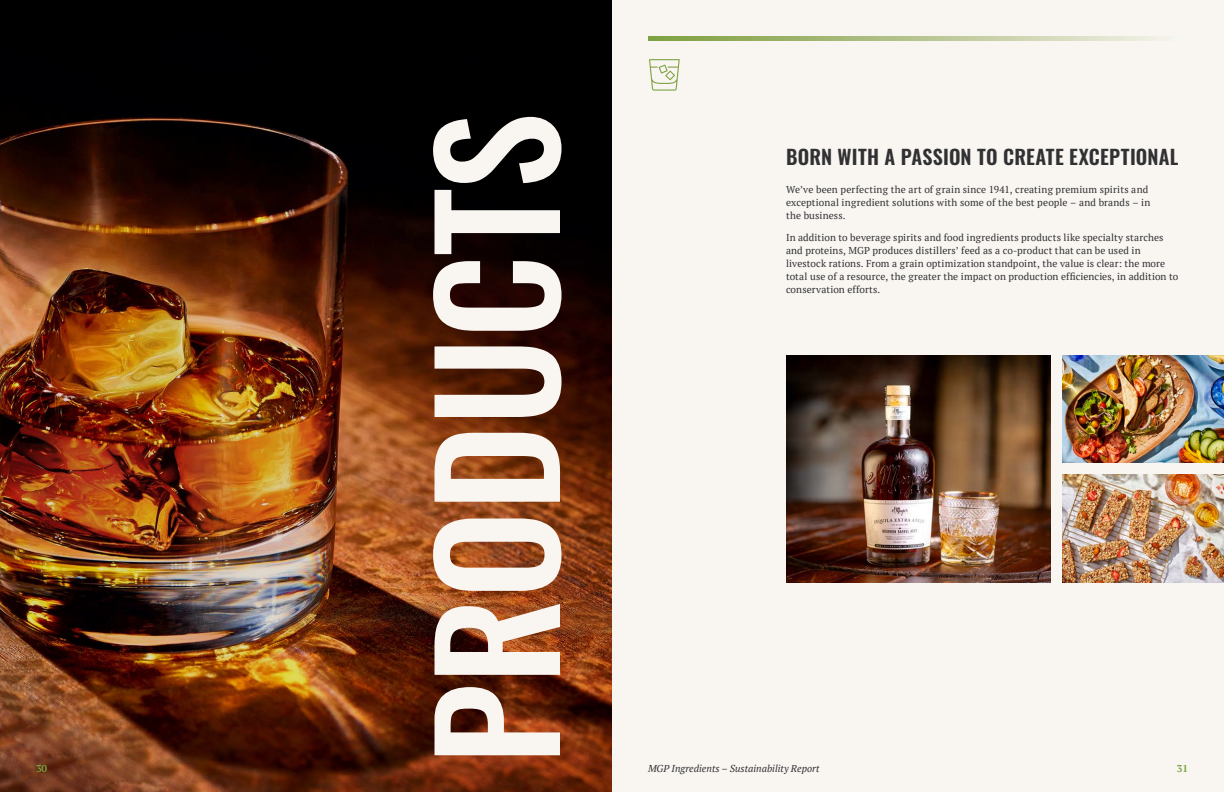
<style>
.page{position:relative;width:1224px;height:792px;background:#fff}
.page>*{position:absolute;margin:0;border:0;box-sizing:border-box;transform-origin:0 0}
.t1{font:500 155px "Oswald";color:#f9f6f2}
.t2{font:600 20px "Oswald";letter-spacing:.01em;color:#313133}
.t3{font:10px/13px "PT Serif";letter-spacing:.01em;color:#313133}
.t4{font:italic 10px "PT Serif";color:#313133}
.t5{font:700 10px "PT Serif";color:#7ea142}
</style>
<div class="page">
<img style="left:0;top:0;width:612px;height:792px">
<div style="left:612px;top:0;width:612px;height:792px;background:#f9f6f2"></div>
<svg style="left:648px;top:36px;width:511px;height:4px;background:#b5c48e"></svg>
<img style="left:786px;top:355px;width:264px;height:228px">
<img style="left:1062px;top:355px;width:162px;height:108px">
<img style="left:1062px;top:475px;width:162px;height:108px">
<svg style="left:649px;top:59px;width:31px;height:32px"></svg>
<p class="t1" style="left:389px;top:765px;width:653px;rotate:-90deg">PRODUCTS</p>
<p class="t2" style="left:786px;top:147px;width:394px">BORN WITH A PASSION TO CREATE EXCEPTIONAL</p>
<p class="t3" style="left:786px;top:182px;width:366px">We’ve been perfecting the art of grain since 1941, creating premium spirits and exceptional ingredient solutions with some of the best people – and brands – in the business.</p>
<p class="t3" style="left:786px;top:230px;width:394px">In addition to beverage spirits and food ingredients products like specialty starches and proteins, MGP produces distillers’ feed as a co-product that can be used in livestock rations. From a grain optimization standpoint, the value is clear: the more total use of a resource, the greater the impact on production efficiencies, in addition to conservation efforts.</p>
<p class="t5" style="left:36px;top:762px;width:13px">30</p>
<p class="t4" style="left:648px;top:762px;width:173px">MGP Ingredients – Sustainability Report</p>
<p class="t5" style="left:1177px;top:762px;width:13px">31</p>
</div>
